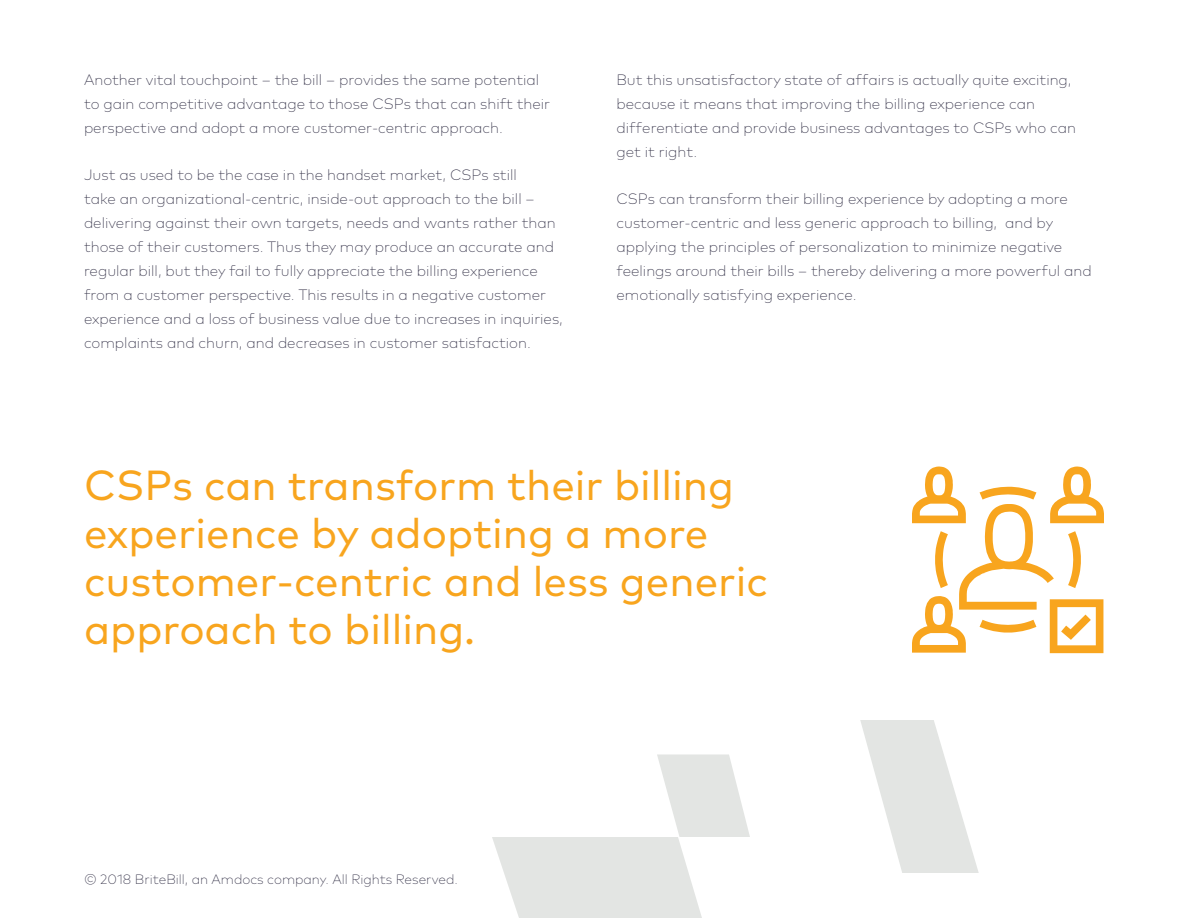
<style>
.page{position:relative;width:1188px;height:918px;background:#fff}
.page>*{position:absolute;margin:0;border:0;box-sizing:border-box;transform-origin:0 0}
.Paragraph_Style_1{font:42px/48px "Mark Pro";color:#f8a51e}
.Body_text{font:200 15px/24px "Mark Pro";color:#333147}
.t1{font:200 13.5px "Mark Pro";color:#333147}
</style>
<div class="page">
<svg style="left:860px;top:720px;width:119px;height:153px"></svg>
<svg style="left:492px;top:754px;width:258px;height:164px"></svg>
<svg style="left:912px;top:467px;width:192px;height:186px"></svg>
<p class="Body_text" style="left:84px;top:67px;width:468px">Another vital touchpoint – the bill – provides the same potential to gain competitive advantage to those CSPs that can shift their perspective and adopt a more customer-centric approach.</p>
<p class="Body_text" style="left:84px;top:161px;width:480px">Just as used to be the case in the handset market, CSPs still<br>take an organizational-centric, inside-out approach to the bill – delivering against their own targets, needs and wants rather than those of their customers. Thus they may produce an accurate and regular bill, but they fail to fully appreciate the billing experience from a customer perspective. This results in a negative customer experience and a loss of business value due to increases in inquiries, complaints and churn, and decreases in customer satisfaction.</p>
<p class="Body_text" style="left:616px;top:67px;width:461px">But this unsatisfactory state of affairs is actually quite exciting, because it means that improving the billing experience can differentiate and provide business advantages to CSPs who can get it right.</p>
<p class="Body_text" style="left:616px;top:185px;width:477px">CSPs can transform their billing experience by adopting a more customer-centric and less generic approach to billing, and by applying the principles of personalization to minimize negative feelings around their bills – thereby delivering a more powerful and emotionally satisfying experience.</p>
<p class="Paragraph_Style_1" style="left:84px;top:457px;width:685px">CSPs can transform their billing experience by adopting a more customer-centric and less generic approach to billing.</p>
<p class="t1" style="left:84px;top:869px;width:376px">© 2018 BriteBill, an Amdocs company. All Rights Reserved.</p>
</div>
